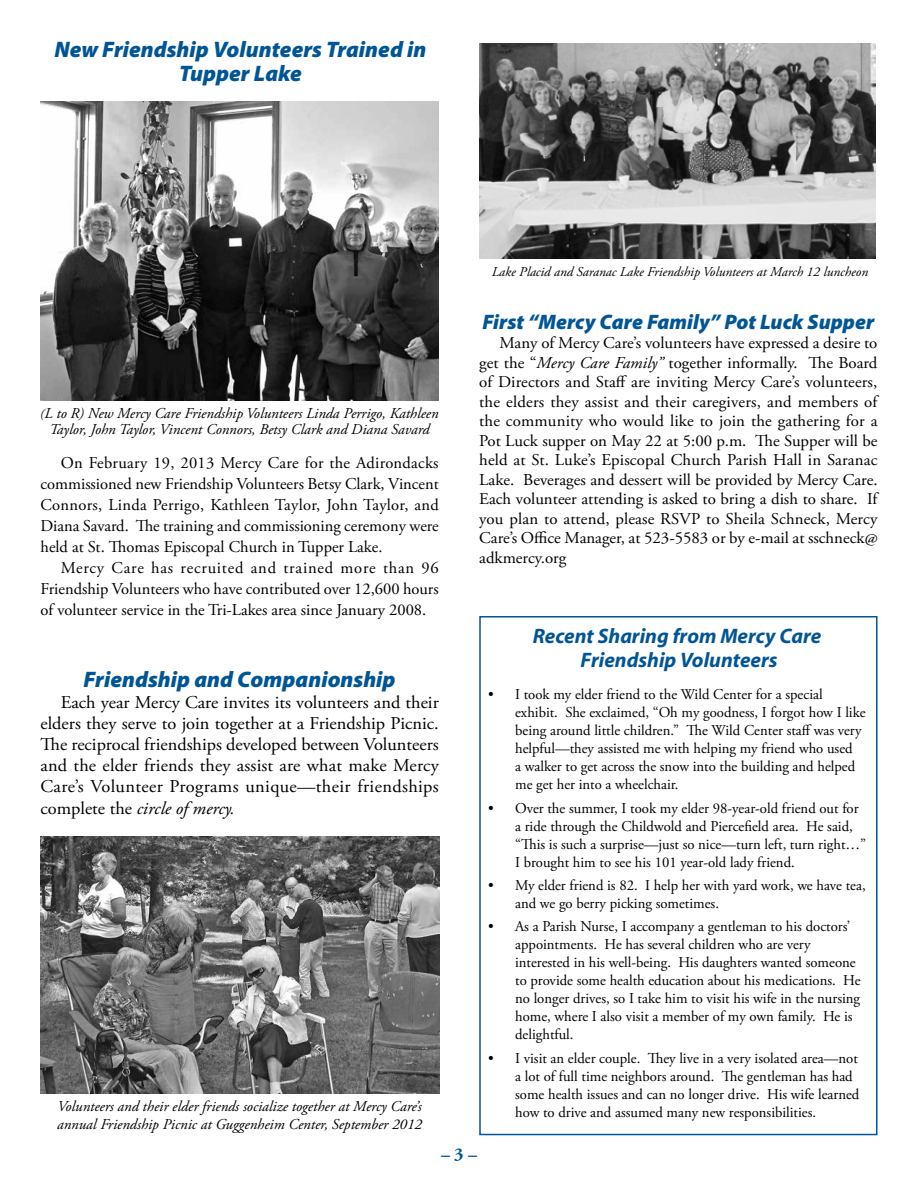
<style>
.page{position:relative;width:918px;height:1188px;background:#fff}
.page>*{position:absolute;margin:0;border:0;box-sizing:border-box;transform-origin:0 0}
.t1{font:italic 900 22.5px/24px "Myriad Pro";color:#005596;text-align:center}
.t2{font:italic 700 21px/24px "Myriad";color:#005596;text-align:center}
.t3{font:italic 900 21px "Myriad Pro";color:#005596}
.t4{font:18px/21.1px "Adobe Garamond Pro";letter-spacing:.02em;color:#000;text-align:justify}
.t5{font:700 18px "Adobe Garamond Pro";color:#005596}
.t6{font:16.5px/19.5px "Adobe Garamond Pro";color:#000;text-align:justify}
.t7{font:15px/18px "Adobe Garamond Pro";color:#000}
.t8{font:italic 15px/16.5px "Adobe Garamond Pro";color:#000;text-align:center}
.t9{font:italic 13.5px "Adobe Garamond Pro";color:#000}
.s1{font-size:13.5px}
.s2{font-style:italic}
</style>
<div class="page">
<img style="left:40px;top:102px;width:399px;height:298px">
<div style="left:479px;top:616px;width:399px;height:519px;border:2px solid #005596"></div>
<img style="left:40px;top:836px;width:399px;height:258px">
<img style="left:479px;top:43px;width:397px;height:215px">
<h1 class="t1" style="left:55px;top:37px;width:374px">New Friendship Volunteers Trained in<br>Tupper Lake</h1>
<p class="t8" style="left:40px;top:405px;width:400px"><span class="s1">(</span>L to R) New Mercy Care Friendship Volunteers Linda Perrigo, Kathleen<br>Taylor, John Taylor, Vincent Connors, Betsy Clark and Diana Savard</p>
<p class="t6" style="left:41px;top:452px;width:400px;line-height:21px;text-indent:20px">On February 19, 2013 Mercy Care for the Adirondacks commissioned new Friendship Volunteers Betsy Clark, Vincent Connors, Linda Perrigo, Kathleen Taylor, John Taylor, and Diana Savard. The training and commissioning ceremony were held at St. Thomas Episcopal Church in Tupper Lake.</p>
<p class="t6" style="left:41px;top:557px;width:400px;line-height:21px;text-indent:20px">Mercy Care has recruited and trained more than 96<br>Friendship Volunteers who have contributed over 12,600 hours of volunteer service in the Tri-Lakes area since January 2008.</p>
<h1 class="t1" style="left:84px;top:667px;width:314px">Friendship and Companionship</h1>
<p class="t4" style="left:40px;top:693px;width:400px;text-indent:20px">Each year Mercy Care invites its volunteers and their elders they serve to join together at a Friendship Picnic.<br>The reciprocal friendships developed between Volunteers and the elder friends they assist are what make Mercy Care’s Volunteer Programs unique—their friendships complete the <span class="s2">circle of mercy.</span></p>
<p class="t8" style="left:57px;top:1098px;width:367px;line-height:18px;text-align:left">Volunteers and their elder friends socialize together at Mercy Care’s annual Friendship Picnic at Guggenheim Center, September 2012</p>
<p class="t9" style="left:492px;top:264px;width:378px">Lake Placid and Saranac Lake Friendship Volunteers at March 12 luncheon</p>
<h2 class="t3" style="left:482px;top:308px;width:394px">First “Mercy Care Family” Pot Luck Supper</h2>
<p class="t6" style="left:479px;top:334px;width:400px;text-indent:20px">Many of Mercy Care’s volunteers have expressed a desire to get the “<span class="s2">Mercy Care Family”</span> together informally. The Board of Directors and Staff are inviting Mercy Care’s volunteers, the elders they assist and their caregivers, and members of the community who would like to join the gathering for a Pot Luck supper on May 22 at 5:00 p.m. The Supper will be held at St. Luke’s Episcopal Church Parish Hall in Saranac Lake. Beverages and dessert will be provided by Mercy Care.<br>Each volunteer attending is asked to bring a dish to share. If you plan to attend, please RSVP to Sheila Schneck, Mercy Care’s Office Manager, at 523-5583 or by e-mail at sschneck@ adkmercy.org</p>
<h2 class="t2" style="left:533px;top:625px;width:290px">Recent Sharing from Mercy Care<br>Friendship Volunteers</h2>
<p class="t7" style="left:515px;top:686px;width:352px;text-indent:-27px">• I took my elder friend to the Wild Center for a special exhibit. She exclaimed, “Oh my goodness, I forgot how I like being around little children.” The Wild Center staff was very helpful—they assisted me with helping my friend who used<br>a walker to get across the snow into the building and helped me get her into a wheelchair.</p>
<p class="t7" style="left:515px;top:799px;width:353px;text-indent:-27px">• Over the summer, I took my elder 98-year-old friend out for a ride through the Childwold and Piercefield area. He said, “This is such a surprise—just so nice—turn left, turn right…” I brought him to see his 101 year-old lady friend.</p>
<p class="t7" style="left:515px;top:877px;width:352px;text-indent:-27px">• My elder friend is 82. I help her with yard work, we have tea, and we go berry picking sometimes.</p>
<p class="t7" style="left:515px;top:918px;width:347px;text-indent:-27px">• As a Parish Nurse, I accompany a gentleman to his doctors’ appointments. He has several children who are very interested in his well-being. His daughters wanted someone to provide some health education about his medications. He no longer drives, so I take him to visit his wife in the nursing home, where I also visit a member of my own family. He is delightful.</p>
<p class="t7" style="left:515px;top:1050px;width:346px;text-indent:-27px">• I visit an elder couple. They live in a very isolated area—not a lot of full time neighbors around. The gentleman has had some health issues and can no longer drive. His wife learned how to drive and assumed many new responsibilities.</p>
<p class="t5" style="left:441px;top:1143px;width:37px">– 3 –</p>
</div>
